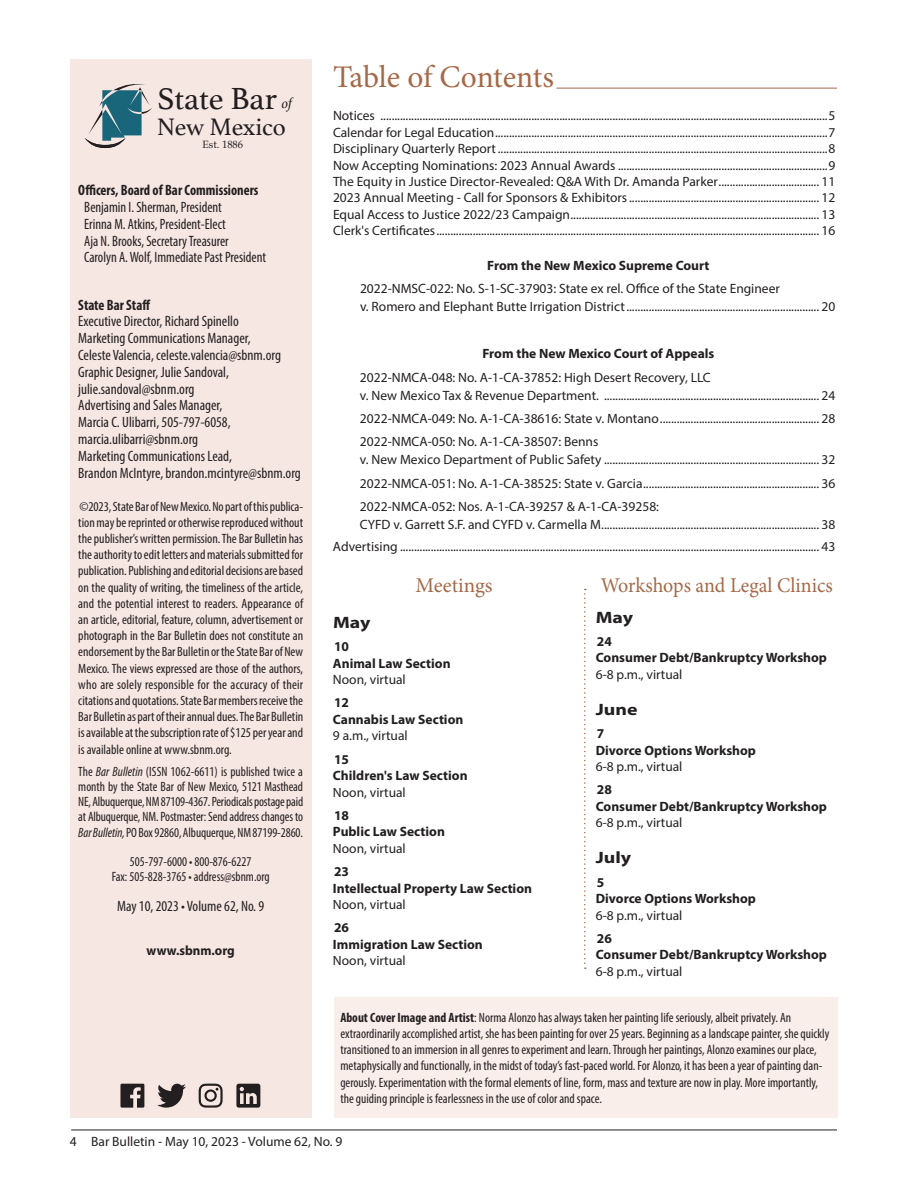
<style>
.page{position:relative;width:918px;height:1188px;background:#fff}
.page>*{position:absolute;margin:0;border:0;box-sizing:border-box;transform-origin:0 0}
.t1{font:32.1px "Athelas";letter-spacing:-.005em;color:#231f20}
.t2{font:31.5px "Minion Pro";letter-spacing:-.005em;color:#a56947}
.t3{font:25.05px "Athelas";letter-spacing:-.01em;color:#231f20}
.t4{font:21px "Minion Pro";color:#a56947;scale:.95 1}
.t5{font:21px "Minion Pro";color:#a56947}
.t6{font:700 16.5px "Myriad Pro";color:#231f20;scale:1.2 1}
.t7{font:condensed 15px/16.8px "Myriad Pro";color:#231f20}
.t8{font:condensed 15px/16.8px "Myriad Pro";color:#231f20;scale:.95 1}
.t9{font:700 condensed 15px "Myriad Pro";color:#231f20;scale:.95 1}
.t10{font:13.5px/16.5px "Myriad Pro";color:#231f20}
.t11{font:condensed 13.5px/16.2px "Myriad Pro";color:#231f20}
.t12{font:700 13.5px/16.5px "Myriad Pro";color:#231f20}
.t13{font:condensed 13.5px/15.3px "Myriad Pro";color:#231f20;text-align:justify;scale:.96 1}
.t14{font:700 13.5px "Myriad Pro";color:#231f20;scale:.96 1}
.t15{font:10.5px "Palatino";color:#231f20}
.s1{font-style:italic;font-size:14.85px}
.s2{font-style:italic}
.s3{font-weight:700}
</style>
<div class="page">
<hr style="left:71px;top:1130px;width:766px;height:1px;background:#231f20">
<hr style="left:556px;top:88px;width:281px;height:1px;background:#a56947">
<svg style="left:584px;top:589px;width:2px;height:380px"></svg>
<div style="left:334px;top:997px;width:503px;height:121px;background:#faeeeb"></div>
<div style="left:70px;top:60px;width:241px;height:1058px;background:#f6e7e2"></div>
<svg style="left:85px;top:84px;width:67px;height:64px"></svg>
<svg style="left:236px;top:1084px;width:24px;height:24px"></svg>
<svg style="left:199px;top:1084px;width:24px;height:24px"></svg>
<svg style="left:157px;top:1084px;width:29px;height:24px"></svg>
<svg style="left:120px;top:1084px;width:25px;height:24px"></svg>
<h1 class="t1" style="left:157px;top:73px;width:137px">State Bar <span class="s1">of</span></h1>
<h3 class="t3" style="left:157px;top:107px;width:130px">New Mexico</h3>
<p class="t15" style="left:202px;top:136px;width:42px">Est. 1886</p>
<p class="t9" style="left:78px;top:181px;width:191px">Officers, Board of Bar Commissioners</p>
<p class="t8" style="left:84px;top:198px;width:193px">Benjamin I. Sherman, President<br>Erinna M. Atkins, President-Elect<br>Aja N. Brooks, Secretary Treasurer<br>Carolyn A. Wolf, Immediate Past President</p>
<p class="t9" style="left:78px;top:295px;width:77px">State Bar Staff</p>
<p class="t7" style="left:78px;top:313px;width:224px">Executive Director, Richard Spinello<br>Marketing Communications Manager,<br>Celeste Valencia, celeste.valencia@sbnm.org Graphic Designer, Julie Sandoval, julie.sandoval@sbnm.org<br>Advertising and Sales Manager,<br>Marcia C. Ulibarri, 505-797-6058, marcia.ulibarri@sbnm.org<br>Marketing Communications Lead,<br>Brandon McIntyre, brandon.mcintyre@sbnm.org</p>
<p class="t11" style="left:78px;top:498px;width:226px;text-align:justify">©2023, State Bar of New Mexico. No part of this publica&shy;tion may be reprinted or otherwise reproduced without the publisher’s written permission. The Bar Bulletin has the authority to edit letters and materials submitted for publication. Publishing and editorial decisions are based on the quality of writing, the timeliness of the article, and the potential interest to readers. Appearance of an article, editorial, feature, column, advertisement or photograph in the Bar Bulletin does not constitute an endorsement by the Bar Bulletin or the State Bar of New Mexico. The views expressed are those of the authors, who are solely responsible for the accuracy of their citations and quotations. State Bar members receive the Bar Bulletin as part of their annual dues. The Bar Bulletin is available at the subscription rate of $125 per year and is available online at www.sbnm.org.</p>
<p class="t13" style="left:78px;top:763px;width:236px">The <span class="s2">Bar Bulletin</span> (ISSN 1062-6611) is published twice a month by the State Bar of New Mexico, 5121 Masthead NE, Albuquerque, NM 87109-4367. Periodicals postage paid at Albuquerque, NM. Postmaster: Send address changes to <span class="s2">Bar Bulletin,</span> PO Box 92860, Albuquerque, NM 87199-2860.</p>
<p class="t13" style="left:112px;top:853px;width:166px;text-align:center">505-797-6000 • 800-876-6227<br>Fax: 505-828-3765 • address@sbnm.org</p>
<p class="t7" style="left:117px;top:898px;width:149px">May 10, 2023 • Volume 62, No. 9</p>
<p class="t14" style="left:147px;top:942px;width:93px">www.sbnm.org</p>
<h2 class="t2" style="left:333px;top:56px;width:222px">Table of Contents</h2>
<p class="t10" style="left:333px;top:107px;width:504px;text-align:justify">Notices ................................................................................................................................................................5<br>Calendar for Legal Education.......................................................................................................................7<br>Disciplinary Quarterly Report......................................................................................................................8<br>Now Accepting Nominations: 2023 Annual Awards ...........................................................................9<br>The Equity in Justice Director-Revealed: Q&amp;A With Dr. Amanda Parker.................................... 11<br>2023 Annual Meeting - Call for Sponsors &amp; Exhibitors.................................................................... 12<br>Equal Access to Justice 2022/23 Campaign......................................................................................... 13<br>Clerk's Certificates......................................................................................................................................... 16</p>
<p class="t12" style="left:487px;top:257px;width:224px">From the New Mexico Supreme Court</p>
<p class="t10" style="left:360px;top:280px;width:477px;line-height:18px">2022-NMSC-022: No. S-1-SC-37903: State ex rel. Office of the State Engineer<br>v. Romero and Elephant Butte Irrigation District..................................................................... 20</p>
<p class="t12" style="left:482px;top:345px;width:234px">From the New Mexico Court of Appeals</p>
<p class="t10" style="left:360px;top:368px;width:477px;line-height:18px">2022-NMCA-048: No. A-1-CA-37852: High Desert Recovery, LLC<br>v. New Mexico Tax &amp; Revenue Department. ............................................................................. 24</p>
<p class="t10" style="left:360px;top:407px;width:477px;line-height:23.4px">2022-NMCA-049: No. A-1-CA-38616: State v. Montano......................................................... 28<br>2022-NMCA-050: No. A-1-CA-38507: Benns</p>
<p class="t10" style="left:360px;top:448px;width:477px;line-height:23.4px;text-align:justify">v. New Mexico Department of Public Safety ............................................................................. 32<br>2022-NMCA-051: No. A-1-CA-38525: State v. Garcia............................................................... 36<br>2022-NMCA-052: Nos. A-1-CA-39257 &amp; A-1-CA-39258:</p>
<p class="t10" style="left:333px;top:513px;width:504px;line-height:21.9px;text-align:right">CYFD v. Garrett S.F. and CYFD v. Carmella M.............................................................................. 38<br>Advertising ...................................................................................................................................................... 43</p>
<h3 class="t5" style="left:416px;top:571px;width:79px">Meetings</h3>
<p class="t6" style="left:333px;top:612px;width:33px">May</p>
<p class="t12" style="left:333px;top:638px;width:119px">10<br>Animal Law Section</p>
<p class="t10" style="left:333px;top:671px;width:74px">Noon, virtual</p>
<p class="t12" style="left:333px;top:694px;width:132px">12<br>Cannabis Law Section</p>
<p class="t10" style="left:333px;top:727px;width:76px">9 a.m., virtual</p>
<p class="t12" style="left:333px;top:750px;width:136px">15<br>Children's Law Section</p>
<p class="t10" style="left:333px;top:784px;width:74px">Noon, virtual</p>
<p class="t12" style="left:333px;top:807px;width:113px">18<br>Public Law Section</p>
<p class="t10" style="left:333px;top:840px;width:74px">Noon, virtual</p>
<p class="t12" style="left:333px;top:863px;width:201px">23<br>Intellectual Property Law Section</p>
<p class="t10" style="left:333px;top:896px;width:74px">Noon, virtual</p>
<p class="t12" style="left:333px;top:919px;width:151px">26<br>Immigration Law Section</p>
<p class="t10" style="left:333px;top:952px;width:74px">Noon, virtual</p>
<h3 class="t4" style="left:601px;top:571px;width:246px">Workshops and Legal Clinics</h3>
<p class="t6" style="left:596px;top:606px;width:33px">May</p>
<p class="t12" style="left:596px;top:633px;width:233px">24<br>Consumer Debt/Bankruptcy Workshop</p>
<p class="t10" style="left:596px;top:666px;width:88px">6-8 p.m., virtual</p>
<p class="t6" style="left:596px;top:699px;width:36px">June</p>
<p class="t12" style="left:596px;top:725px;width:162px">7<br>Divorce Options Workshop</p>
<p class="t10" style="left:596px;top:758px;width:88px">6-8 p.m., virtual</p>
<p class="t12" style="left:596px;top:781px;width:233px">28<br>Consumer Debt/Bankruptcy Workshop</p>
<p class="t10" style="left:596px;top:814px;width:88px">6-8 p.m., virtual</p>
<p class="t6" style="left:596px;top:847px;width:31px">July</p>
<p class="t12" style="left:596px;top:873px;width:162px">5<br>Divorce Options Workshop</p>
<p class="t10" style="left:596px;top:907px;width:88px">6-8 p.m., virtual</p>
<p class="t12" style="left:596px;top:930px;width:233px">26<br>Consumer Debt/Bankruptcy Workshop</p>
<p class="t10" style="left:596px;top:963px;width:88px">6-8 p.m., virtual</p>
<p class="t11" style="left:340px;top:1009px;width:491px"><span class="s3">About Cover Image and Artist</span>: Norma Alonzo has always taken her painting life seriously, albeit privately. An extraordinarily accomplished artist, she has been painting for over 25 years. Beginning as a landscape painter, she quickly transitioned to an immersion in all genres to experiment and learn. Through her paintings, Alonzo examines our place, metaphysically and functionally, in the midst of today’s fast-paced world. For Alonzo, it has been a year of painting dan&shy;gerously. Experimentation with the formal elements of line, form, mass and texture are now in play. More importantly, the guiding principle is fearlessness in the use of color and space.</p>
<p class="t10" style="left:70px;top:1133px;width:274px">4 Bar Bulletin - May 10, 2023 - Volume 62, No. 9</p>
</div>
